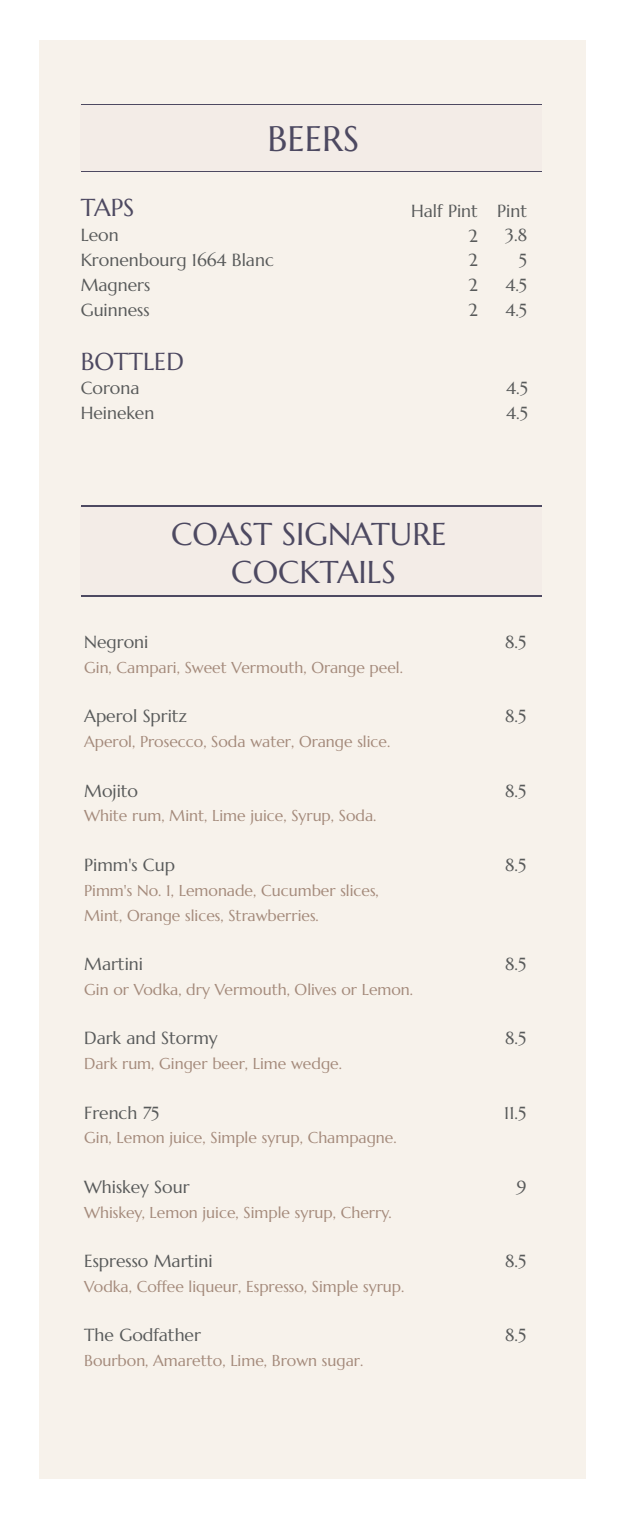
<style>
.page{position:relative;width:626px;height:1518px;background:#fff}
.page>*{position:absolute;margin:0;border:0;box-sizing:border-box;transform-origin:0 0}
.t1{font:35.35px "Marcellus";color:#4d4961}
.t2{font:31.5px/37.8px "Marcellus";color:#4d4961;text-align:center}
.t3{font:24.5px "Marcellus";color:#4d4961}
.t4{font:17.5px/24.7px "Marcellus";color:#585a5a}
.t5{font:15.75px/24.7px "Marcellus";color:#a48a7b}
</style>
<div class="page">
<div style="left:39px;top:40px;width:546px;height:1438px;background:#f7f2eb"></div>
<div style="left:81px;top:506px;width:460px;height:90px;background:#f0e6e4"></div>
<hr style="left:81px;top:596px;width:230px;height:1px;background:#4d4961">
<hr style="left:311px;top:596px;width:230px;height:1px;background:#4d4961">
<hr style="left:81px;top:505px;width:230px;height:1px;background:#4d4961">
<hr style="left:311px;top:505px;width:230px;height:1px;background:#4d4961">
<div style="left:81px;top:105px;width:460px;height:66px;background:#f0e6e4"></div>
<hr style="left:81px;top:171px;width:230px;height:1px;background:#4d4961">
<hr style="left:311px;top:171px;width:230px;height:1px;background:#4d4961">
<hr style="left:81px;top:104px;width:230px;height:1px;background:#4d4961">
<hr style="left:311px;top:104px;width:230px;height:1px;background:#4d4961">
<h1 class="t1" style="left:267px;top:117px;width:93px">BEERS</h1>
<h3 class="t3" style="left:81px;top:193px;width:55px">TAPS</h3>
<p class="t4" style="left:81px;top:223px;width:194px">Leon<br>Kronenbourg 1664 Blanc<br>Magners<br>Guinness</p>
<h3 class="t3" style="left:81px;top:346px;width:105px">BOTTLED</h3>
<p class="t4" style="left:81px;top:376px;width:75px">Corona<br>Heineken</p>
<p class="t4" style="left:505px;top:376px;width:23px">4.5<br>4.5</p>
<p class="t4" style="left:468px;top:198px;width:11px;text-align:justify;text-indent:-57px">Half Pint 2<br>2<br>2<br>2</p>
<p class="t4" style="left:497px;top:198px;width:31px;text-align:right">Pint<br>3.8<br>5<br>4.5<br>4.5</p>
<h2 class="t2" style="left:171px;top:515px;width:277px">COAST SIGNATURE<br>COCKTAILS</h2>
<p class="t4" style="left:84px;top:630px;width:66px">Negroni</p>
<p class="t5" style="left:84px;top:655px;width:320px">Gin, Campari, Sweet Vermouth, Orange peel.</p>
<p class="t4" style="left:84px;top:704px;width:104px">Aperol Spritz</p>
<p class="t5" style="left:84px;top:729px;width:307px">Aperol, Prosecco, Soda water, Orange slice.</p>
<p class="t4" style="left:84px;top:778px;width:55px">Mojito</p>
<p class="t5" style="left:84px;top:804px;width:293px">White rum, Mint, Lime juice, Syrup, Soda.</p>
<p class="t4" style="left:84px;top:853px;width:92px">Pimm's Cup</p>
<p class="t5" style="left:84px;top:878px;width:296px">Pimm's No. 1, Lemonade, Cucumber slices,<br>Mint, Orange slices, Strawberries.</p>
<p class="t4" style="left:84px;top:952px;width:60px">Martini</p>
<p class="t5" style="left:84px;top:977px;width:330px">Gin or Vodka, dry Vermouth, Olives or Lemon.</p>
<p class="t4" style="left:84px;top:1026px;width:135px">Dark and Stormy</p>
<p class="t5" style="left:84px;top:1051px;width:259px">Dark rum, Ginger beer, Lime wedge.</p>
<p class="t4" style="left:84px;top:1100px;width:76px">French 75</p>
<p class="t5" style="left:84px;top:1125px;width:314px">Gin, Lemon juice, Simple syrup, Champagne.</p>
<p class="t4" style="left:84px;top:1174px;width:107px">Whiskey Sour</p>
<p class="t5" style="left:84px;top:1200px;width:309px">Whiskey, Lemon juice, Simple syrup, Cherry.</p>
<p class="t4" style="left:84px;top:1249px;width:130px">Espresso Martini</p>
<p class="t5" style="left:84px;top:1274px;width:321px">Vodka, Coffee liqueur, Espresso, Simple syrup.</p>
<p class="t4" style="left:84px;top:1323px;width:118px">The Godfather</p>
<p class="t5" style="left:84px;top:1348px;width:280px">Bourbon, Amaretto, Lime, Brown sugar.</p>
<p class="t4" style="left:504px;top:630px;width:23px">8.5</p>
<p class="t4" style="left:504px;top:704px;width:23px">8.5</p>
<p class="t4" style="left:504px;top:778px;width:23px">8.5</p>
<p class="t4" style="left:504px;top:853px;width:23px">8.5</p>
<p class="t4" style="left:504px;top:952px;width:23px">8.5</p>
<p class="t4" style="left:504px;top:1026px;width:23px">8.5</p>
<p class="t4" style="left:504px;top:1100px;width:24px">11.5</p>
<p class="t4" style="left:516px;top:1174px;width:11px">9</p>
<p class="t4" style="left:504px;top:1249px;width:23px">8.5</p>
<p class="t4" style="left:504px;top:1323px;width:23px">8.5</p>
</div>
